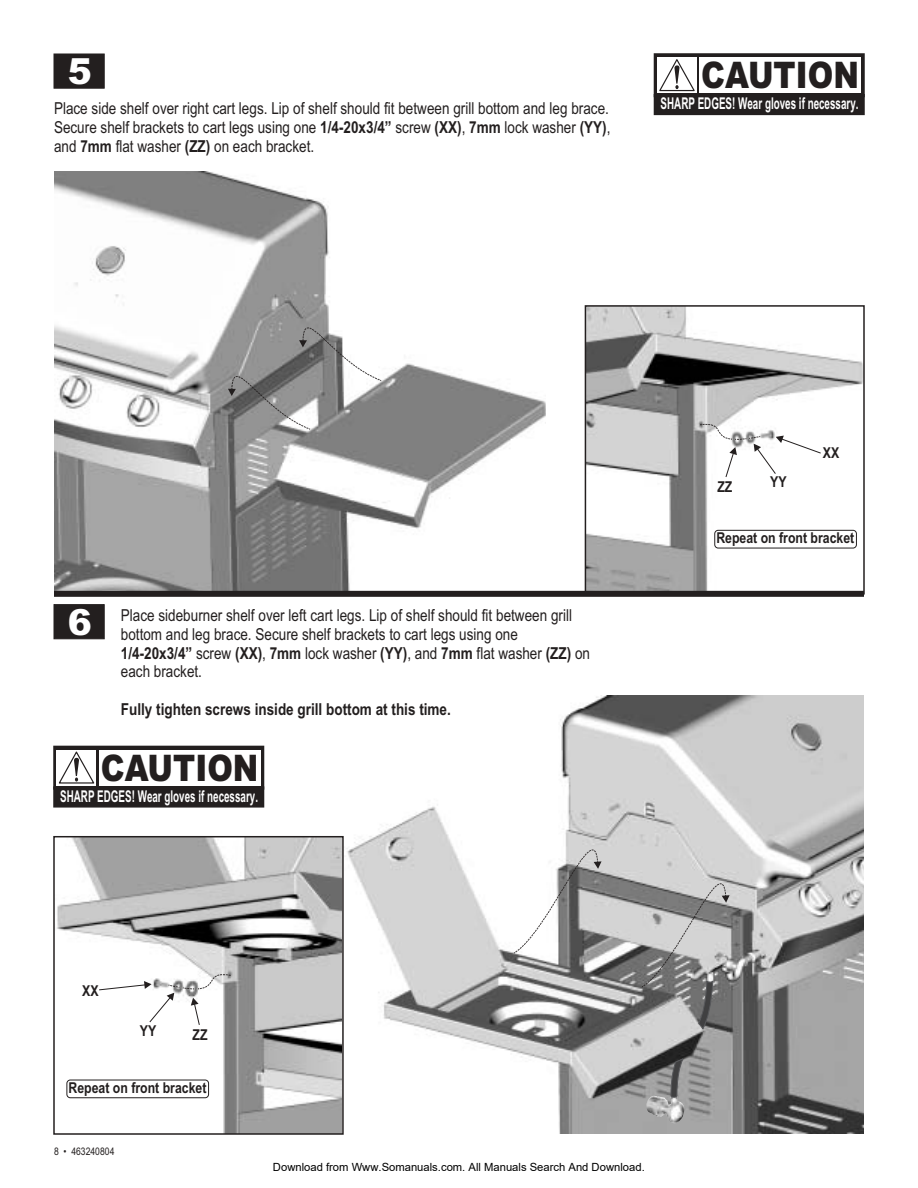
<style>
.page{position:relative;width:918px;height:1188px;background:#fff}
.page>*{position:absolute;margin:0;border:0;box-sizing:border-box;transform-origin:0 0}
.t1{font:900 36.6px "Arial";color:#231f1f;scale:.84 1}
.t2{font:900 36px "Arial";color:#fff}
.t3{font:16.5px/18.8px "Arial Narrow";color:#231f1f}
.t4{font:700 16.5px "Arial Narrow";color:#231f1f}
.t5{font:700 16.2px "Arial Narrow";color:#fff;scale:.74 1}
.t6{font:700 15px "Arial Narrow";color:#231f1f}
.t7{font:11.25px "Arial";color:#000}
.t8{font:10.5px "Arial Narrow";color:#231f1f}
.s1{font-weight:700}
</style>
<div class="page">
<img style="left:57px;top:839px;width:284px;height:293px">
<img style="left:347px;top:695px;width:517px;height:439px">
<img style="left:588px;top:308px;width:274px;height:283px">
<img style="left:54px;top:171px;width:492px;height:420px">
<div style="left:54px;top:54px;width:50px;height:34px;background:#231f1f"></div>
<div style="left:54px;top:604px;width:50px;height:35px;background:#231f1f;border:1px solid #231f1f"></div>
<div style="left:54px;top:591px;width:810px;height:6px;background:#231f1f"></div>
<svg style="left:228px;top:302px;width:154px;height:128px"></svg>
<div style="left:585px;top:305px;width:280px;height:290px;border:2px solid #231f1f"></div>
<div style="left:714px;top:530px;width:143px;height:18px;border:1px solid #231f1f;border-radius:3px"></div>
<svg style="left:513px;top:812px;width:89px;height:142px"></svg>
<div style="left:53px;top:836px;width:291px;height:299px;border:2px solid #231f1f"></div>
<div style="left:67px;top:1080px;width:142px;height:18px;border:1px solid #231f1f;border-radius:3px"></div>
<img style="left:646px;top:1093px;width:38px;height:30px">
<svg style="left:641px;top:846px;width:89px;height:183px;background:#a7a7a7"></svg>
<svg style="left:671px;top:1058px;width:12px;height:40px"></svg>
<div style="left:654px;top:53px;width:211px;height:44px;background:#231f1f;border:2px solid #231f1f"></div>
<div style="left:657px;top:57px;width:39px;height:36px;background:#fff"></div>
<div style="left:700px;top:57px;width:161px;height:36px;background:#fff"></div>
<svg style="left:658px;top:55px;width:38px;height:37px"></svg>
<div style="left:654px;top:94px;width:211px;height:21px;background:#231f1f"></div>
<div style="left:53px;top:746px;width:211px;height:44px;background:#231f1f"></div>
<div style="left:57px;top:750px;width:39px;height:36px;background:#fff"></div>
<div style="left:99px;top:750px;width:162px;height:36px;background:#fff"></div>
<svg style="left:57px;top:747px;width:39px;height:37px"></svg>
<div style="left:53px;top:786px;width:211px;height:22px;background:#231f1f;border:2px solid #231f1f"></div>
<svg style="left:699px;top:422px;width:123px;height:56px"></svg>
<svg style="left:98px;top:971px;width:134px;height:55px"></svg>
<h2 class="t2" style="left:68px;top:51px;width:26px">5</h2>
<p class="t3" style="left:54px;top:101px;width:558px">Place side shelf over right cart legs. Lip of shelf should fit between grill bottom and leg brace.<br>Secure shelf brackets to cart legs using one <span class="s1">1/4-20x3/4”</span> screw <span class="s1">(XX) 7mm</span> lock washer <span class="s1">(YY)</span>,</p>
<p class="t3" style="left:462px;top:120px;width:5px">,</p>
<p class="t3" style="left:54px;top:139px;width:262px">and <span class="s1">7mm</span> flat washer <span class="s1">(ZZ)</span> on each bracket.</p>
<h1 class="t1" style="left:701px;top:54px;width:189px">CAUTION</h1>
<p class="t5" style="left:661px;top:98px;width:269px">SHARP EDGES! Wear gloves if necessary.</p>
<h2 class="t2" style="left:68px;top:601px;width:26px">6</h2>
<p class="t3" style="left:121px;top:608px;width:471px">Place sideburner shelf over left cart legs. Lip of shelf should fit between grill bottom and leg brace. Secure shelf brackets to cart legs using one<br><span class="s1">1/4-20x3/4”</span> screw <span class="s1">(XX) 7mm</span> lock washer <span class="s1">(YY) 7mm</span> flat washer <span class="s1">(ZZ)</span> on</p>
<p class="t3" style="left:262px;top:645px;width:5px">,</p>
<p class="t3" style="left:407px;top:645px;width:32px">, and</p>
<p class="t3" style="left:121px;top:664px;width:83px">each bracket.</p>
<p class="t4" style="left:121px;top:703px;width:332px">Fully tighten screws inside grill bottom at this time.</p>
<h1 class="t1" style="left:101px;top:747px;width:189px">CAUTION</h1>
<p class="t5" style="left:60px;top:790px;width:269px">SHARP EDGES! Wear gloves if necessary.</p>
<p class="t6" style="left:82px;top:985px;width:18px">XX</p>
<p class="t6" style="left:140px;top:1025px;width:18px">YY</p>
<p class="t6" style="left:192px;top:1030px;width:17px">ZZ</p>
<p class="t6" style="left:68px;top:1082px;width:140px">Repeat on front bracket</p>
<p class="t8" style="left:54px;top:1147px;width:62px">8 • 463240804</p>
<p class="t7" style="left:273px;top:1160px;width:373px">Download from Www.Somanuals.com. All Manuals Search And Download.</p>
<p class="t6" style="left:717px;top:481px;width:17px">ZZ</p>
<p class="t6" style="left:770px;top:476px;width:18px">YY</p>
<p class="t6" style="left:823px;top:447px;width:18px">XX</p>
<p class="t6" style="left:716px;top:532px;width:140px">Repeat on front bracket</p>
</div>
